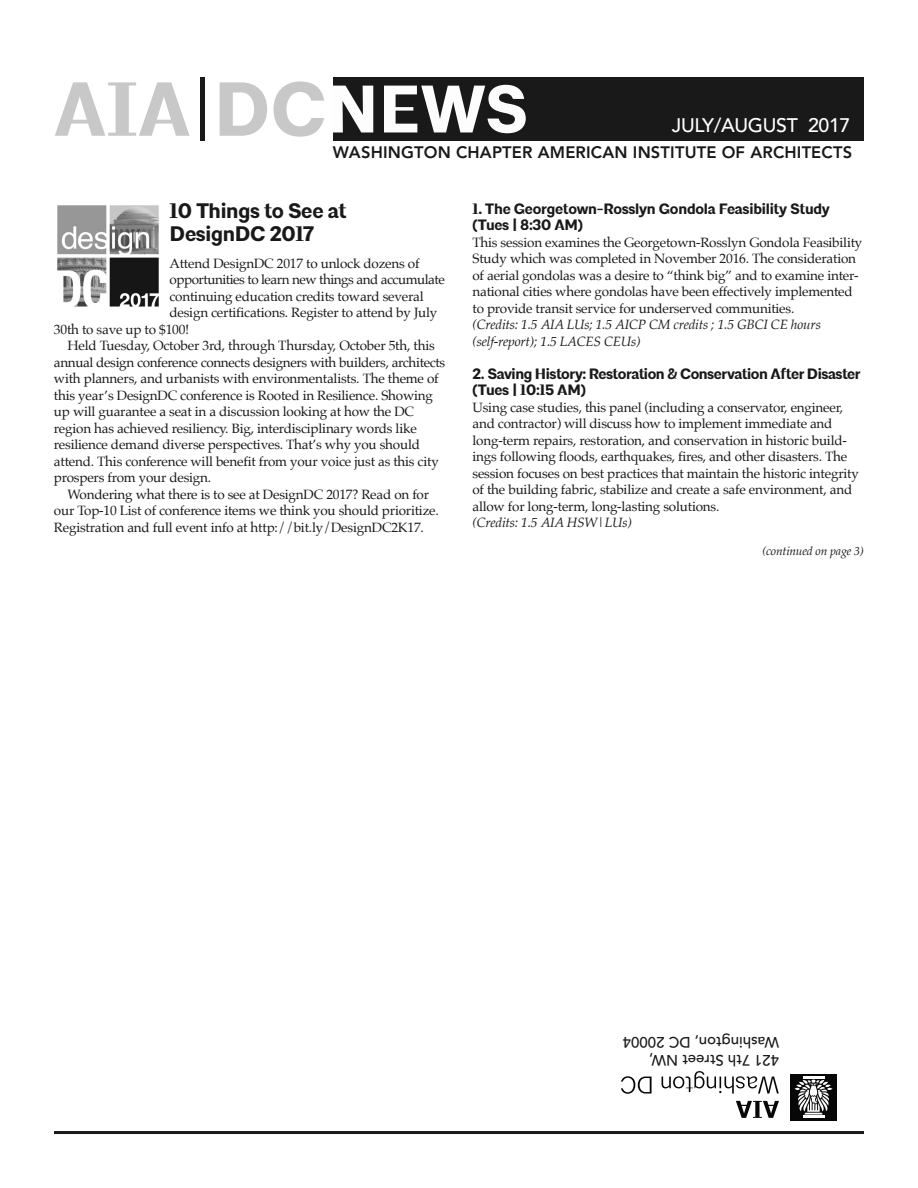
<style>
.page{position:relative;width:918px;height:1188px;background:#fff}
.page>*{position:absolute;margin:0;border:0;box-sizing:border-box;transform-origin:0 0}
.t1{font:700 21px/22.5px "Architype";letter-spacing:-.015em;color:#191919}
.t2{font:500 19.5px "Avenir";letter-spacing:-.015em;color:#fff}
.t3{font:800 16.5px "Avenir";letter-spacing:.01em;color:#191919}
.t4{font:700 15px/16.5px "Architype";letter-spacing:-.015em;color:#191919}
.t5{font:500 15px/18px "Avenir";color:#191919}
.t6{font:13.5px/16.5px "Palatino";letter-spacing:-.015em;color:#191919}
.t7{font:italic 13.5px/16.5px "Palatino";letter-spacing:-.015em;color:#191919}
.t8{font:13.5px "Palatino";letter-spacing:-.035em;color:#191919}
.t9{font:italic 12px "Palatino";letter-spacing:-.015em;color:#191919}
</style>
<div class="page">
<div style="left:333px;top:77px;width:531px;height:64px;background:#191919"></div>
<svg style="left:55px;top:82px;width:135px;height:54px"></svg>
<hr style="left:200px;top:77px;width:4px;height:64px;background:#191919">
<svg style="left:220px;top:82px;width:47px;height:54px"></svg>
<svg style="left:274px;top:81px;width:50px;height:56px"></svg>
<svg style="left:333px;top:86px;width:40px;height:46px"></svg>
<svg style="left:384px;top:85px;width:142px;height:48px"></svg>
<hr style="left:54px;top:1131px;width:810px;height:3px;background:#191919">
<div style="left:790px;top:1074px;width:47px;height:47px;background:#070707"></div>
<hr style="left:803px;top:1115px;width:21px;height:3px;background:#fdfdfd">
<hr style="left:803px;top:1076px;width:21px;height:3px;background:#fdfdfd">
<svg style="left:794px;top:1079px;width:39px;height:36px"></svg>
<svg style="left:736px;top:1101px;width:43px;height:17px"></svg>
<svg style="left:662px;top:1071px;width:117px;height:23px"></svg>
<svg style="left:621px;top:1076px;width:31px;height:18px"></svg>
<img style="left:57px;top:205px;width:102px;height:102px">
<h2 class="t2" style="left:672px;top:109px;width:180px">JULY/AUGUST 2017</h2>
<p class="t3" style="left:333px;top:139px;width:521px">WASHINGTON CHAPTER AMERICAN INSTITUTE OF ARCHITECTS</p>
<h1 class="t1" style="left:169px;top:202px;width:178px">10 Things to See at<br>DesignDC 2017</h1>
<p class="t6" style="left:169px;top:256px;width:252px">Attend DesignDC 2017 to unlock dozens of</p>
<p class="t8" style="left:169px;top:273px;width:277px">opportunities to learn new things and accumulate</p>
<p class="t6" style="left:169px;top:289px;width:256px">continuing education credits toward several</p>
<p class="t6" style="left:169px;top:305px;width:269px">design certifications. Register to attend by July</p>
<p class="t6" style="left:54px;top:322px;width:137px">30th to save up to $100!</p>
<p class="t6" style="left:67px;top:338px;width:369px">Held Tuesday, October 3rd, through Thursday, October 5th, this</p>
<p class="t6" style="left:54px;top:355px;width:393px">annual design conference connects designers with builders, architects</p>
<p class="t6" style="left:54px;top:371px;width:386px">with planners, and urbanists with environmentalists. The theme of</p>
<p class="t6" style="left:54px;top:388px;width:381px">this year’s DesignDC conference is Rooted in Resilience. Showing</p>
<p class="t6" style="left:54px;top:404px;width:362px">up will guarantee a seat in a discussion looking at how the DC</p>
<p class="t6" style="left:54px;top:421px;width:364px">region has achieved resiliency. Big, interdisciplinary words like</p>
<p class="t6" style="left:54px;top:437px;width:367px">resilience demand diverse perspectives. That’s why you should</p>
<p class="t6" style="left:54px;top:454px;width:386px">attend. This conference will benefit from your voice just as this city</p>
<p class="t6" style="left:54px;top:470px;width:159px">prospers from your design.</p>
<p class="t6" style="left:67px;top:487px;width:363px">Wondering what there is to see at DesignDC 2017? Read on for</p>
<p class="t6" style="left:54px;top:503px;width:386px">our Top-10 List of conference items we think you should prioritize.</p>
<p class="t6" style="left:54px;top:520px;width:372px">Registration and full event info at http://bit.ly/DesignDC2K17.</p>
<p class="t4" style="left:472px;top:202px;width:359px">1. The Georgetown-Rosslyn Gondola Feasibility Study (Tues | 8:30 AM)</p>
<p class="t6" style="left:472px;top:235px;width:391px">This session examines the Georgetown-Rosslyn Gondola Feasibility Study which was completed in November 2016. The consideration of aerial gondolas was a desire to “think big” and to examine inter&shy;national cities where gondolas have been effectively implemented to provide transit service for underserved communities.</p>
<p class="t7" style="left:472px;top:317px;width:350px">(Credits: 1.5 AIA LUs; 1.5 AICP CM credits ; 1.5 GBCI CE hours (self-report); 1.5 LACES CEUs)</p>
<p class="t4" style="left:472px;top:367px;width:390px">2. Saving History: Restoration &amp; Conservation After Disaster (Tues | 10:15 AM)</p>
<p class="t6" style="left:472px;top:400px;width:388px">Using case studies, this panel (including a conservator, engineer, and contractor) will discuss how to implement immediate and long-term repairs, restoration, and conservation in historic build&shy;ings following floods, earthquakes, fires, and other disasters. The session focuses on best practices that maintain the historic integrity of the building fabric, stabilize and create a safe environment, and allow for long-term, long-lasting solutions.</p>
<p class="t7" style="left:472px;top:515px;width:161px">(Credits: 1.5 AIA HSW|LUs)</p>
<p class="t9" style="left:762px;top:545px;width:103px">(continued on page 3)</p>
<p class="t5" style="left:779px;top:1070px;width:158px;rotate:-180deg">124 ht7 teer tS N W ,<br>W gn i hsa D, not C 40002</p>
</div>
